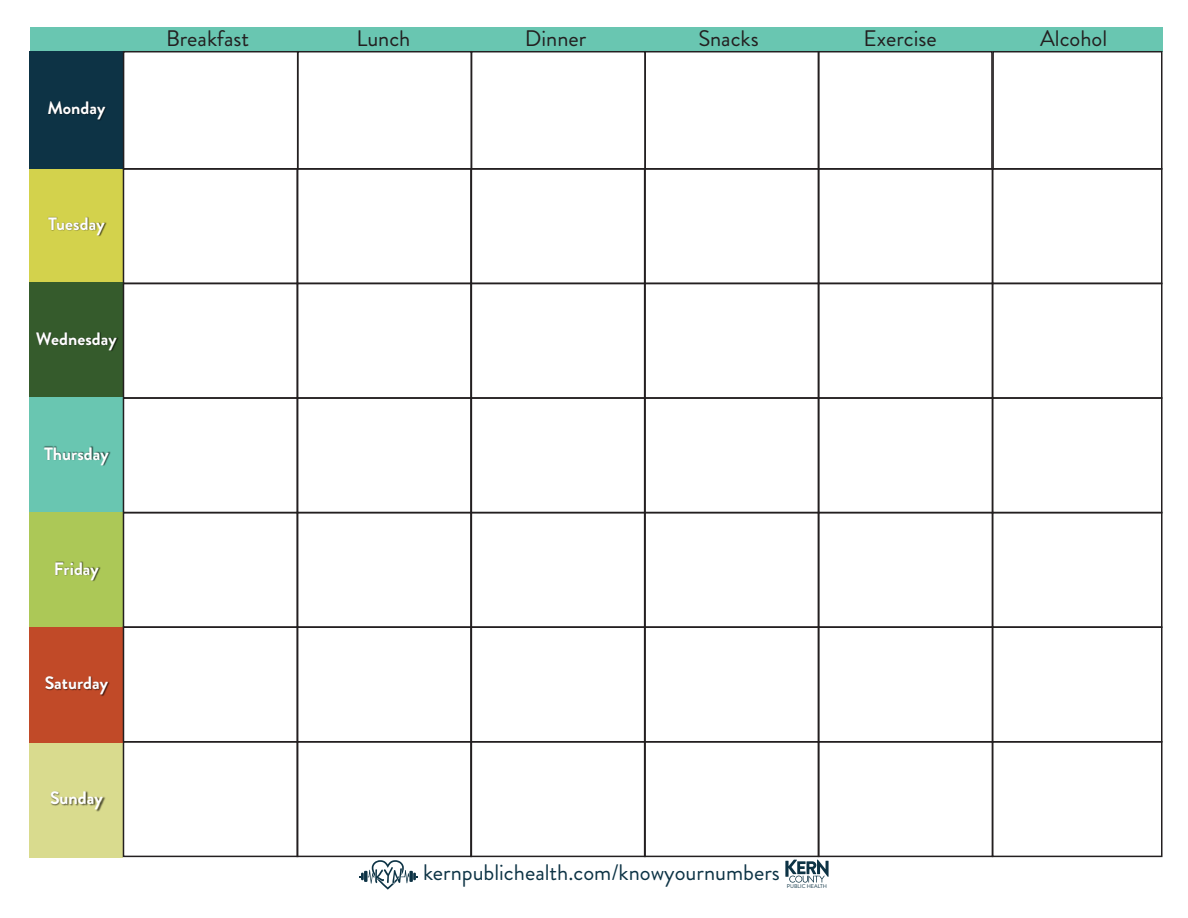
<style>
.page{position:relative;width:1188px;height:918px;background:#fff}
.page>*{position:absolute;margin:0;border:0;box-sizing:border-box;transform-origin:0 0}
.t1{font:22.5px "Brandon Grotesque";color:#231f20}
.t2{font:22.5px "Brandon Grotesque";color:#0d3345}
.t3{font:700 18px "Brandon Grotesque";color:#fff}
.t4{font:5.55px "Brandon Grotesque";color:#0d3345}
</style>
<div class="page">
<div style="left:30px;top:27px;width:1132px;height:25px;background:#69c6b1"></div>
<div style="left:30px;top:742px;width:93px;height:115px;background:#d9db8e"></div>
<img style="left:50px;top:791px;width:56px;height:21px">
<div style="left:123px;top:741px;width:175px;height:116px;border:2px solid #231f20"></div>
<div style="left:30px;top:168px;width:93px;height:115px;background:#d3d24c"></div>
<img style="left:47px;top:217px;width:60px;height:20px">
<div style="left:30px;top:283px;width:93px;height:115px;background:#355b2c"></div>
<img style="left:36px;top:332px;width:83px;height:19px">
<div style="left:123px;top:283px;width:175px;height:116px;border:2px solid #231f20"></div>
<div style="left:30px;top:398px;width:93px;height:115px;background:#69c6b1"></div>
<img style="left:43px;top:446px;width:68px;height:20px">
<div style="left:123px;top:397px;width:175px;height:116px;border:2px solid #231f20"></div>
<div style="left:30px;top:513px;width:93px;height:115px;background:#acc857"></div>
<img style="left:55px;top:561px;width:46px;height:20px">
<div style="left:123px;top:512px;width:175px;height:116px;border:2px solid #231f20"></div>
<div style="left:30px;top:628px;width:93px;height:115px;background:#c14a28"></div>
<img style="left:45px;top:676px;width:65px;height:20px">
<div style="left:123px;top:626px;width:175px;height:117px;border:2px solid #231f20"></div>
<div style="left:296px;top:741px;width:176px;height:116px;border:2px solid #231f20"></div>
<div style="left:296px;top:283px;width:176px;height:116px;border:2px solid #231f20"></div>
<div style="left:296px;top:397px;width:176px;height:116px;border:2px solid #231f20"></div>
<div style="left:296px;top:512px;width:176px;height:116px;border:2px solid #231f20"></div>
<div style="left:296px;top:626px;width:176px;height:117px;border:2px solid #231f20"></div>
<div style="left:470px;top:741px;width:176px;height:116px;border:2px solid #231f20"></div>
<div style="left:470px;top:168px;width:176px;height:116px;border:2px solid #231f20"></div>
<div style="left:470px;top:283px;width:176px;height:116px;border:2px solid #231f20"></div>
<div style="left:470px;top:397px;width:176px;height:116px;border:2px solid #231f20"></div>
<div style="left:470px;top:512px;width:176px;height:116px;border:2px solid #231f20"></div>
<div style="left:470px;top:626px;width:176px;height:117px;border:2px solid #231f20"></div>
<div style="left:644px;top:741px;width:176px;height:116px;border:2px solid #231f20"></div>
<div style="left:644px;top:168px;width:176px;height:116px;border:2px solid #231f20"></div>
<div style="left:644px;top:283px;width:176px;height:116px;border:2px solid #231f20"></div>
<div style="left:644px;top:397px;width:176px;height:116px;border:2px solid #231f20"></div>
<div style="left:644px;top:512px;width:176px;height:116px;border:2px solid #231f20"></div>
<div style="left:644px;top:626px;width:176px;height:117px;border:2px solid #231f20"></div>
<div style="left:992px;top:741px;width:171px;height:116px;border:2px solid #231f20"></div>
<div style="left:992px;top:283px;width:171px;height:116px;border:2px solid #231f20"></div>
<div style="left:992px;top:397px;width:171px;height:116px;border:2px solid #231f20"></div>
<div style="left:992px;top:512px;width:171px;height:116px;border:2px solid #231f20"></div>
<div style="left:992px;top:626px;width:171px;height:117px;border:2px solid #231f20"></div>
<div style="left:30px;top:51px;width:93px;height:117px;background:#0d3345"></div>
<img style="left:48px;top:101px;width:58px;height:20px">
<div style="left:123px;top:51px;width:175px;height:119px;border:2px solid #231f20"></div>
<div style="left:992px;top:51px;width:171px;height:119px;border:2px solid #231f20"></div>
<div style="left:818px;top:51px;width:175px;height:119px;border:2px solid #231f20"></div>
<div style="left:644px;top:51px;width:176px;height:119px;border:2px solid #231f20"></div>
<div style="left:297px;top:51px;width:175px;height:119px;border:2px solid #231f20"></div>
<div style="left:471px;top:51px;width:175px;height:119px;border:2px solid #231f20"></div>
<div style="left:818px;top:741px;width:175px;height:116px;border:2px solid #231f20"></div>
<div style="left:818px;top:168px;width:175px;height:116px;border:2px solid #231f20"></div>
<div style="left:818px;top:283px;width:175px;height:116px;border:2px solid #231f20"></div>
<div style="left:818px;top:397px;width:175px;height:116px;border:2px solid #231f20"></div>
<div style="left:818px;top:512px;width:175px;height:116px;border:2px solid #231f20"></div>
<div style="left:818px;top:626px;width:175px;height:117px;border:2px solid #231f20"></div>
<svg style="left:359px;top:860px;width:59px;height:30px"></svg>
<svg style="left:785px;top:860px;width:44px;height:23px"></svg>
<p class="t3" style="left:47px;top:95px;width:60px">Monday</p>
<p class="t3" style="left:48px;top:211px;width:58px">Tuesday</p>
<p class="t3" style="left:36px;top:326px;width:82px">Wednesday</p>
<p class="t3" style="left:44px;top:441px;width:66px">Thursday</p>
<p class="t3" style="left:54px;top:556px;width:47px">Friday</p>
<p class="t3" style="left:45px;top:670px;width:65px">Saturday</p>
<p class="t3" style="left:50px;top:785px;width:54px">Sunday</p>
<p class="t1" style="left:166px;top:23px;width:85px">Breakfast</p>
<p class="t1" style="left:356px;top:23px;width:55px">Lunch</p>
<p class="t1" style="left:525px;top:23px;width:63px">Dinner</p>
<p class="t1" style="left:698px;top:23px;width:62px">Snacks</p>
<p class="t1" style="left:864px;top:23px;width:75px">Exercise</p>
<p class="t1" style="left:1040px;top:23px;width:69px">Alcohol</p>
<p class="t2" style="left:423px;top:857px;width:358px">kernpublichealth.com/knowyournumbers</p>
<p class="t4" style="left:787px;top:882px;width:42px">PUBLIC HEALTH</p>
</div>
